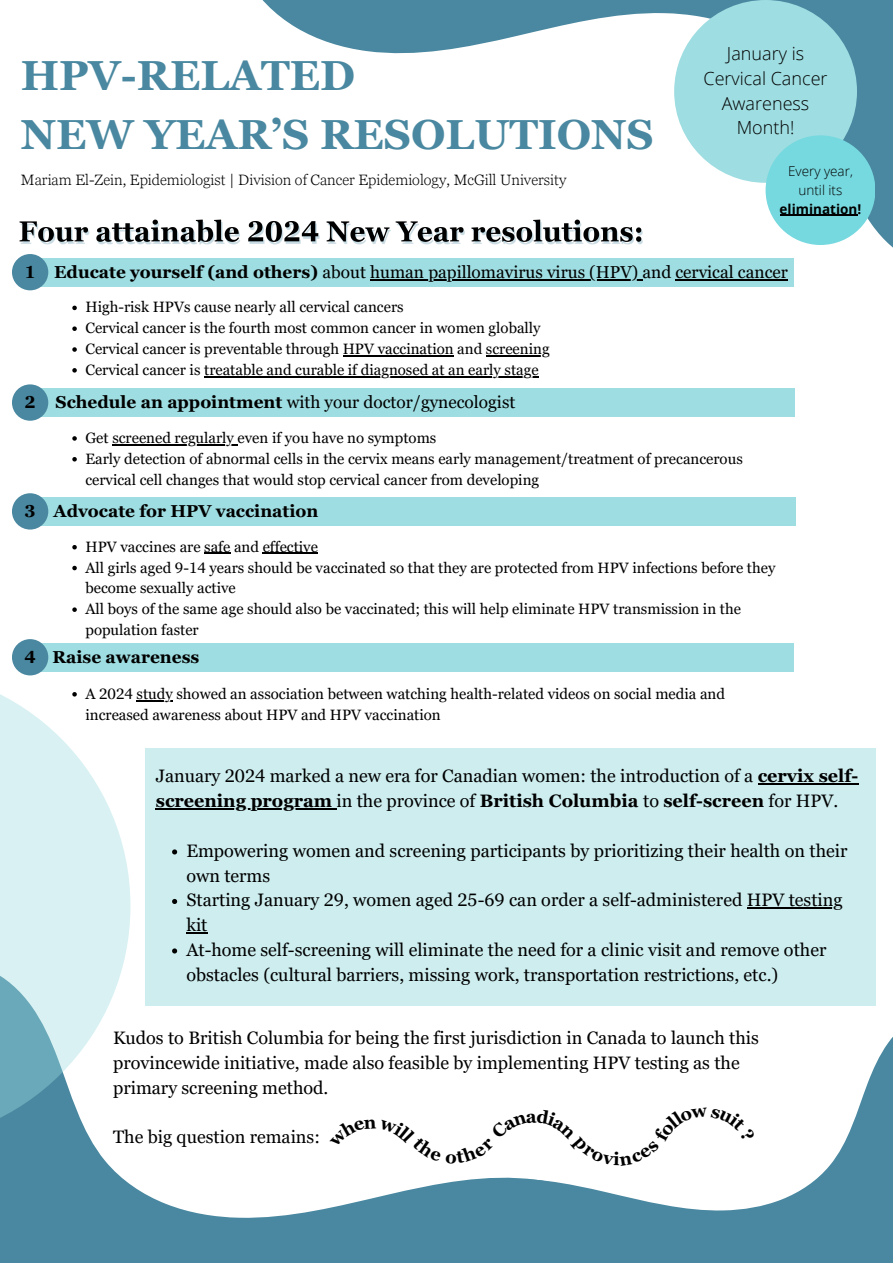
<style>
.page{position:relative;width:893px;height:1263px;background:#fff}
.page>*{position:absolute;margin:0;border:0;box-sizing:border-box;transform-origin:0 0}
.t1{font:700 42px/58.5px "Georgia Pro";color:#4988a0}
.t2{font:18px/24.8px "Georgia Pro";color:#000}
.t3{font:300 18px/24.8px "Open Sans";color:#000;text-align:center}
.t4{font:17.25px "Georgia Pro";color:#000}
.t5{font:700 17.25px "Georgia Pro";color:#000}
.t6{font:15px/20.9px "Georgia Pro";color:#000}
.t7{font:300 15px "Georgia Pro";color:#000}
.t8{font:300 13.5px/18.6px "Open Sans";color:#000;text-align:center}
.t9{font:700 13.5px "Open Sans";color:#000}
.s1{font-weight:700}
</style>
<div class="page">
<div style="left:145px;top:748px;width:730px;height:257px;background:#cdedef"></div>
<svg style="left:710px;top:1037px;width:183px;height:226px"></svg>
<svg style="left:0;top:1005px;width:710px;height:258px"></svg>
<svg style="left:0;top:669px;width:130px;height:474px;fill:#d9f1f3"></svg>
<svg style="left:262px;top:0;width:631px;height:248px"></svg>
<div style="left:674px;top:0;width:183px;height:183px;background:#9edde1;border-radius:50%"></div>
<div style="left:765px;top:135px;width:110px;height:110px;background:#76d9df;border-radius:50%"></div>
<hr style="left:779px;top:215px;width:78px;height:1px;background:#000">
<div style="left:26px;top:258px;width:768px;height:28px;background:#9edde1"></div>
<hr style="left:370px;top:279px;width:272px;height:1px;background:#000">
<hr style="left:675px;top:279px;width:113px;height:1px;background:#000">
<div style="left:31px;top:388px;width:764px;height:29px;background:#9edde1"></div>
<div style="left:34px;top:497px;width:761px;height:29px;background:#9edde1"></div>
<div style="left:33px;top:644px;width:761px;height:28px;background:#9edde1"></div>
<div style="left:12px;top:254px;width:36px;height:36px;background:#4988a0;border-radius:50%"></div>
<img style="left:19px;top:216px;width:624px;height:32px">
<div style="left:12px;top:384px;width:36px;height:37px;background:#4988a0;border-radius:50%"></div>
<div style="left:12px;top:493px;width:36px;height:36px;background:#4988a0;border-radius:50%"></div>
<div style="left:12px;top:639px;width:36px;height:36px;background:#4988a0;border-radius:50%"></div>
<svg style="left:72px;top:306px;width:5px;height:4px"></svg>
<svg style="left:72px;top:326px;width:5px;height:5px"></svg>
<svg style="left:72px;top:347px;width:5px;height:5px"></svg>
<hr style="left:343px;top:355px;width:111px;height:1px;background:#000">
<hr style="left:486px;top:355px;width:63px;height:1px;background:#000">
<svg style="left:72px;top:368px;width:5px;height:5px"></svg>
<hr style="left:204px;top:376px;width:334px;height:1px;background:#000">
<svg style="left:72px;top:436px;width:5px;height:5px"></svg>
<hr style="left:112px;top:444px;width:126px;height:1px;background:#000">
<svg style="left:72px;top:457px;width:5px;height:4px"></svg>
<svg style="left:72px;top:545px;width:5px;height:4px"></svg>
<svg style="left:204px;top:553px;width:26px;height:1px"></svg>
<hr style="left:263px;top:553px;width:55px;height:1px;background:#000">
<svg style="left:72px;top:566px;width:5px;height:4px"></svg>
<svg style="left:72px;top:607px;width:5px;height:5px"></svg>
<svg style="left:72px;top:692px;width:5px;height:4px"></svg>
<hr style="left:136px;top:700px;width:37px;height:1px;background:#000">
<hr style="left:757px;top:784px;width:101px;height:1px;background:#000">
<hr style="left:156px;top:808px;width:176px;height:2px;background:#000">
<svg style="left:172px;top:849px;width:5px;height:5px"></svg>
<svg style="left:172px;top:899px;width:5px;height:5px"></svg>
<hr style="left:746px;top:907px;width:96px;height:2px;background:#000">
<hr style="left:186px;top:932px;width:21px;height:2px;background:#000">
<svg style="left:172px;top:948px;width:5px;height:5px"></svg>
<svg style="left:330px;top:1107px;width:425px;height:58px"></svg>
<h1 class="t1" style="left:21px;top:46px;width:634px">HPV-RELATED<br>NEW YEAR’S RESOLUTIONS</h1>
<p class="t7" style="left:21px;top:171px;width:547px">Mariam El-Zein, Epidemiologist | Division of Cancer Epidemiology, McGill University</p>
<p class="t3" style="left:703px;top:41px;width:125px">January is<br>Cervical Cancer<br>Awareness<br>Month!</p>
<p class="t8" style="left:788px;top:162px;width:66px">Every year, until its</p>
<p class="t9" style="left:779px;top:199px;width:83px">elimination!</p>
<p class="t5" style="left:25px;top:262px;width:13px">1</p>
<p class="t4" style="left:54px;top:262px;width:735px"><span class="s1">Educate yourself (and others)</span> about human papillomavirus virus (HPV) and cervical cancer</p>
<p class="t6" style="left:85px;top:297px;width:466px">High-risk HPVs cause nearly all cervical cancers<br>Cervical cancer is the fourth most common cancer in women globally Cervical cancer is preventable through HPV vaccination and screening Cervical cancer is treatable and curable if diagnosed at an early stage</p>
<p class="t5" style="left:25px;top:392px;width:13px">2</p>
<p class="t4" style="left:56px;top:392px;width:461px"><span class="s1">Schedule an appointment</span> with your doctor/gynecologist</p>
<p class="t6" style="left:85px;top:427px;width:659px">Get screened regularly even if you have no symptoms<br>Early detection of abnormal cells in the cervix means early management/treatment of precancerous cervical cell changes that would stop cervical cancer from developing</p>
<p class="t5" style="left:25px;top:501px;width:13px">3</p>
<p class="t5" style="left:54px;top:501px;width:266px">Advocate for HPV vaccination</p>
<p class="t6" style="left:85px;top:536px;width:691px">HPV vaccines are safe and effective<br>All girls aged 9-14 years should be vaccinated so that they are protected from HPV infections before they become sexually active<br>All boys of the same age should also be vaccinated; this will help eliminate HPV transmission in the population faster</p>
<p class="t5" style="left:25px;top:647px;width:13px">4</p>
<p class="t5" style="left:52px;top:647px;width:148px">Raise awareness</p>
<p class="t6" style="left:85px;top:683px;width:641px">A 2024 study showed an association between watching health-related videos on social media and increased awareness about HPV and HPV vaccination</p>
<p class="t2" style="left:156px;top:764px;width:704px">January 2024 marked a new era for Canadian women: the introduction of a <span class="s1">cervix self&shy;screening program</span> in the province of <span class="s1">British Columbia</span> to <span class="s1">self-screen</span> for HPV.</p>
<p class="t2" style="left:186px;top:838px;width:662px">Empowering women and screening participants by prioritizing their health on their own terms<br>Starting January 29, women aged 25-69 can order a self-administered HPV testing kit<br>At-home self-screening will eliminate the need for a clinic visit and remove other obstacles (cultural barriers, missing work, transportation restrictions, etc.)</p>
<p class="t2" style="left:113px;top:1025px;width:647px">Kudos to British Columbia for being the first jurisdiction in Canada to launch this provincewide initiative, made also feasible by implementing HPV testing as the primary screening method.</p>
<p class="t2" style="left:113px;top:1124px;width:208px">The big question remains:</p>
</div>
